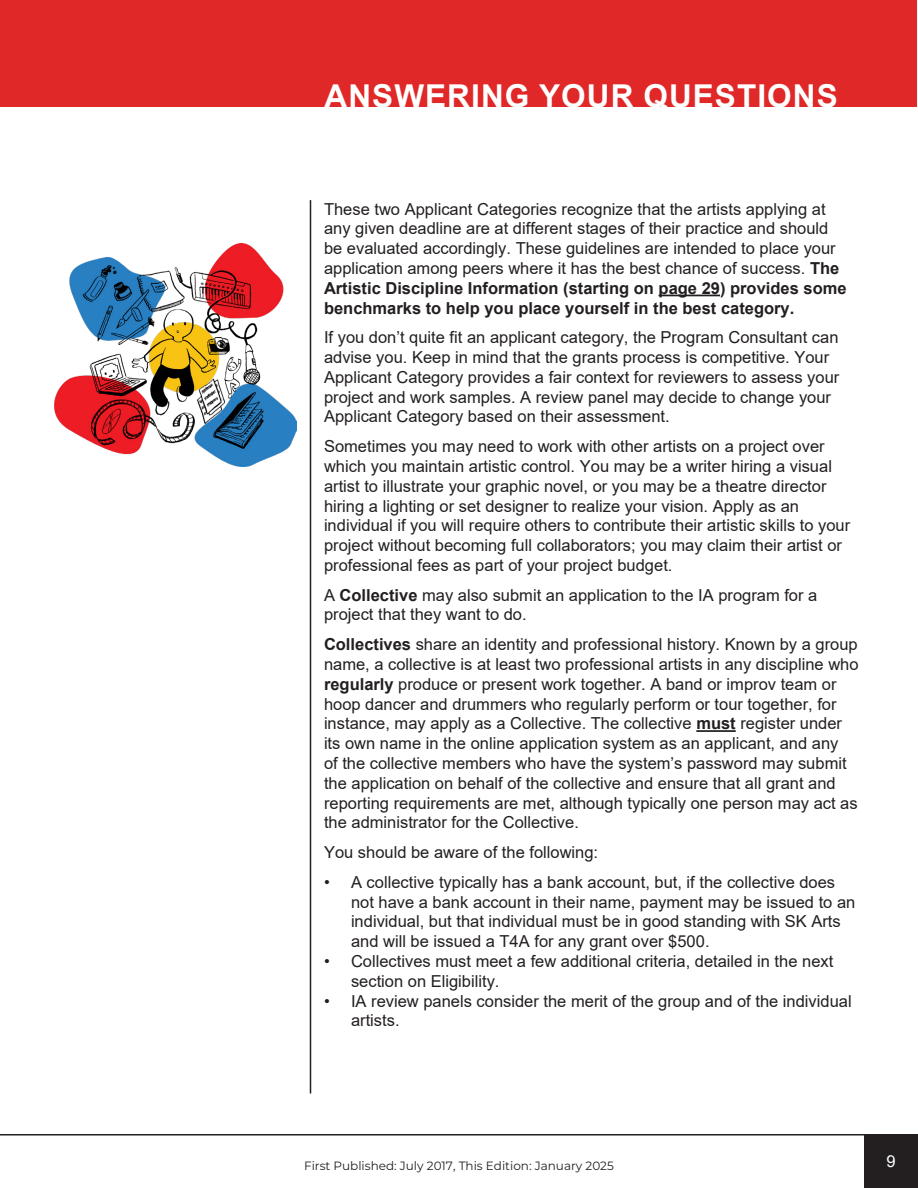
<style>
.page{position:relative;width:918px;height:1188px;background:#fff}
.page>*{position:absolute;margin:0;border:0;box-sizing:border-box;transform-origin:0 0}
.t1{font:700 31.5px "Arial";letter-spacing:.035em;color:#fff}
.t2{font:16.5px/19.8px "Arial";color:#231f20}
.t3{font:16.5px "Arial";color:#fff}
.t4{font:100 12px "Montserrat";color:#231f20}
.s1{font-weight:700}
</style>
<div class="page">
<div style="left:1px;top:1px;width:916px;height:106px;background:#e12828"></div>
<hr style="left:0;top:1134px;width:918px;height:2px;background:#231f20">
<div style="left:864px;top:1134px;width:54px;height:54px;background:#231f20"></div>
<hr style="left:310px;top:200px;width:1px;height:894px;background:#231f20">
<hr style="left:659px;top:295px;width:61px;height:1px;background:#231f20">
<hr style="left:696px;top:730px;width:40px;height:2px;background:#231f20">
<img style="left:54px;top:243px;width:243px;height:224px">
<h1 class="t1" style="left:325px;top:74px;width:515px">ANSWERING YOUR QUESTIONS</h1>
<p class="t2" style="left:324px;top:199px;width:524px">These two Applicant Categories recognize that the artists applying at any given deadline are at different stages of their practice and should be evaluated accordingly. These guidelines are intended to place your application among peers where it has the best chance of success. <span class="s1">The Artistic Discipline Information (starting on page 29) provides some benchmarks to help you place yourself in the best category.</span></p>
<p class="t2" style="left:324px;top:327px;width:517px">If you don’t quite fit an applicant category, the Program Consultant can advise you. Keep in mind that the grants process is competitive. Your Applicant Category provides a fair context for reviewers to assess your project and work samples. A review panel may decide to change your Applicant Category based on their assessment.</p>
<p class="t2" style="left:324px;top:436px;width:528px">Sometimes you may need to work with other artists on a project over which you maintain artistic control. You may be a writer hiring a visual artist to illustrate your graphic novel, or you may be a theatre director hiring a lighting or set designer to realize your vision. Apply as an individual if you will require others to contribute their artistic skills to your project without becoming full collaborators; you may claim their artist or professional fees as part of your project budget.</p>
<p class="t2" style="left:324px;top:585px;width:495px">A <span class="s1">Collective</span> may also submit an application to the IA program for a project that they want to do.</p>
<p class="t2" style="left:324px;top:634px;width:536px"><span class="s1">Collectives</span> share an identity and professional history. Known by a group name, a collective is at least two professional artists in any discipline who <span class="s1">regularly</span> produce or present work together. A band or improv team or hoop dancer and drummers who regularly perform or tour together, for instance, may apply as a Collective. The collective <span class="s1">must</span> register under its own name in the online application system as an applicant, and any<br>of the collective members who have the system’s password may submit the application on behalf of the collective and ensure that all grant and reporting requirements are met, although typically one person may act as the administrator for the Collective.</p>
<p class="t2" style="left:324px;top:842px;width:276px">You should be aware of the following:</p>
<p class="t2" style="left:351px;top:872px;width:506px;text-indent:-27px">• A collective typically has a bank account, but, if the collective does not have a bank account in their name, payment may be issued to an individual, but that individual must be in good standing with SK Arts and will be issued a T4A for any grant over $500.</p>
<p class="t2" style="left:351px;top:951px;width:484px;text-indent:-27px">• Collectives must meet a few additional criteria, detailed in the next section on Eligibility.</p>
<p class="t2" style="left:351px;top:991px;width:502px;text-indent:-27px">• IA review panels consider the merit of the group and of the individual artists.</p>
<p class="t4" style="left:304px;top:1158px;width:311px">First Published: July 2017, This Edition: January 2025</p>
<p class="t3" style="left:886px;top:1150px;width:11px">9</p>
</div>
